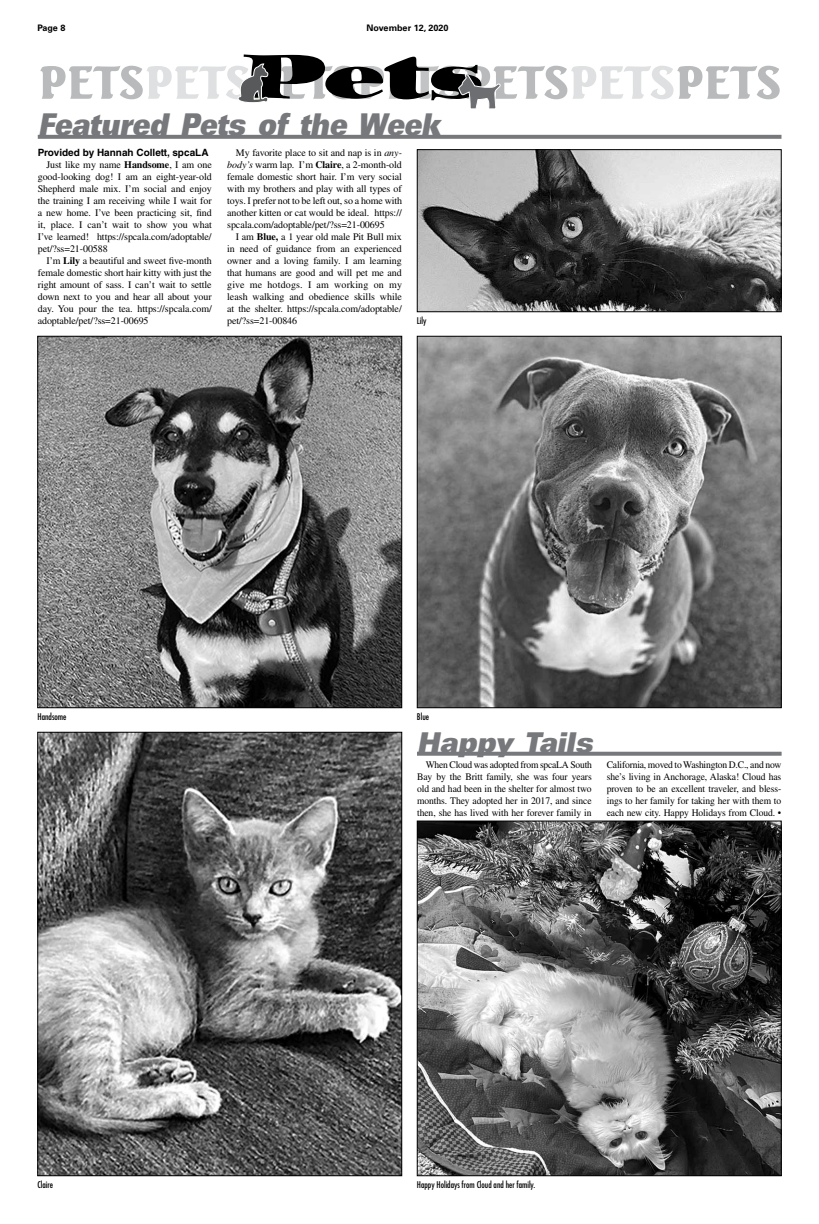
<style>
.page{position:relative;width:819px;height:1224px;background:#fff}
.page>*{position:absolute;margin:0;border:0;box-sizing:border-box;transform-origin:0 0}
.t1{font:italic 30px "Univers LT Std X Black Ex";color:#77787b;scale:.7 1}
.t2{font:italic 27.3px "Univers LT Std X Black Ex";color:#77787b;scale:.77 1}
.t3{font:10px/12px "Times LT Std";letter-spacing:-.01em;color:#000;text-align:justify}
.t4{font:10px/12px "Times LT Std";letter-spacing:-.01em;color:#000;text-align:justify;scale:.96 1}
.t5{font:700 10px "Helvetica LT Std";color:#000}
.t6{font:condensed 9px "Futura Std";color:#000}
.t7{font:700 9px "Univers LT Std";color:#000}
.s1{font-style:italic}
.s2{font-weight:700}
</style>
<div class="page">
<svg style="left:417px;top:752px;width:365px;height:4px"></svg>
<svg style="left:38px;top:135px;width:744px;height:4px;background:#7d7e80"></svg>
<img style="left:39px;top:338px;width:361px;height:368px">
<div style="left:37px;top:336px;width:365px;height:372px;border:1px solid #000"></div>
<img style="left:419px;top:151px;width:361px;height:159px">
<div style="left:417px;top:149px;width:365px;height:163px;border:1px solid #000"></div>
<svg style="left:40px;top:54px;width:740px;height:55px"></svg>
<img style="left:419px;top:338px;width:361px;height:368px">
<div style="left:417px;top:336px;width:365px;height:372px;border:1px solid #000"></div>
<img style="left:39px;top:734px;width:361px;height:440px">
<img style="left:419px;top:823px;width:361px;height:351px">
<div style="left:417px;top:821px;width:365px;height:355px;border:1px solid #000"></div>
<p class="t7" style="left:37px;top:23px;width:29px">Page 8</p>
<p class="t7" style="left:367px;top:23px;width:83px">November 12, 2020</p>
<h1 class="t1" style="left:38px;top:106px;width:585px">Featured Pets of the Week</h1>
<p class="t3" style="left:227px;top:146px;width:176px;text-indent:9px">My favorite place to sit and nap is in <span class="s1">any&shy;body’s</span> warm lap. I’m <span class="s2">Claire</span>, a 2-month-old female domestic short hair. I’m very social with my brothers and play with all types of toys. I prefer not to be left out, so a home with another kitten or cat would be ideal. https:// spcala.com/adoptable/pet/?ss=21-00695</p>
<p class="t3" style="left:227px;top:230px;width:176px;text-indent:9px">I am <span class="s2">Blue,</span> a 1 year old male Pit Bull mix in need of guidance from an experienced owner and a loving family. I am learning that humans are good and will pet me and give me hotdogs. I am working on my leash walking and obedience skills while at the shelter. https://spcala.com/adoptable/ pet/?ss=21-00846</p>
<p class="t5" style="left:38px;top:146px;width:172px">Provided by Hannah Collett, spcaLA</p>
<p class="t3" style="left:38px;top:158px;width:176px;text-indent:9px">Just like my name <span class="s2">Handsome</span>, I am one good-looking dog! I am an eight-year-old Shepherd male mix. I’m social and enjoy the training I am receiving while I wait for a new home. I’ve been practicing sit, find it, place. I can’t wait to show you what I’ve learned! https://spcala.com/adoptable/ pet/?ss=21-00588</p>
<p class="t3" style="left:38px;top:254px;width:176px;text-indent:9px">I’m <span class="s2">Lily</span> a beautiful and sweet five-month female domestic short hair kitty with just the right amount of sass. I can’t wait to settle down next to you and hear all about your day. You pour the tea. https://spcala.com/ adoptable/pet/?ss=21-00695</p>
<p class="t6" style="left:417px;top:315px;width:11px">Lily</p>
<p class="t6" style="left:37px;top:711px;width:31px">Handsome</p>
<p class="t6" style="left:417px;top:711px;width:14px">Blue</p>
<h2 class="t2" style="left:417px;top:726px;width:237px">Happy Tails</h2>
<p class="t4" style="left:417px;top:758px;width:184px;text-indent:9px">When Cloud was adopted from spcaLA South Bay by the Britt family, she was four years old and had been in the shelter for almost two months. They adopted her in 2017, and since then, she has lived with her forever family in</p>
<p class="t4" style="left:607px;top:758px;width:184px">California, moved to Washington D.C., and now she’s living in Anchorage, Alaska! Cloud has proven to be an excellent traveler, and bless&shy;ings to her family for taking her with them to each new city. Happy Holidays from Cloud. •</p>
<p class="t6" style="left:37px;top:1179px;width:17px">Claire</p>
<p class="t6" style="left:417px;top:1179px;width:120px">Happy Holidays from Cloud and her family.</p>
</div>
